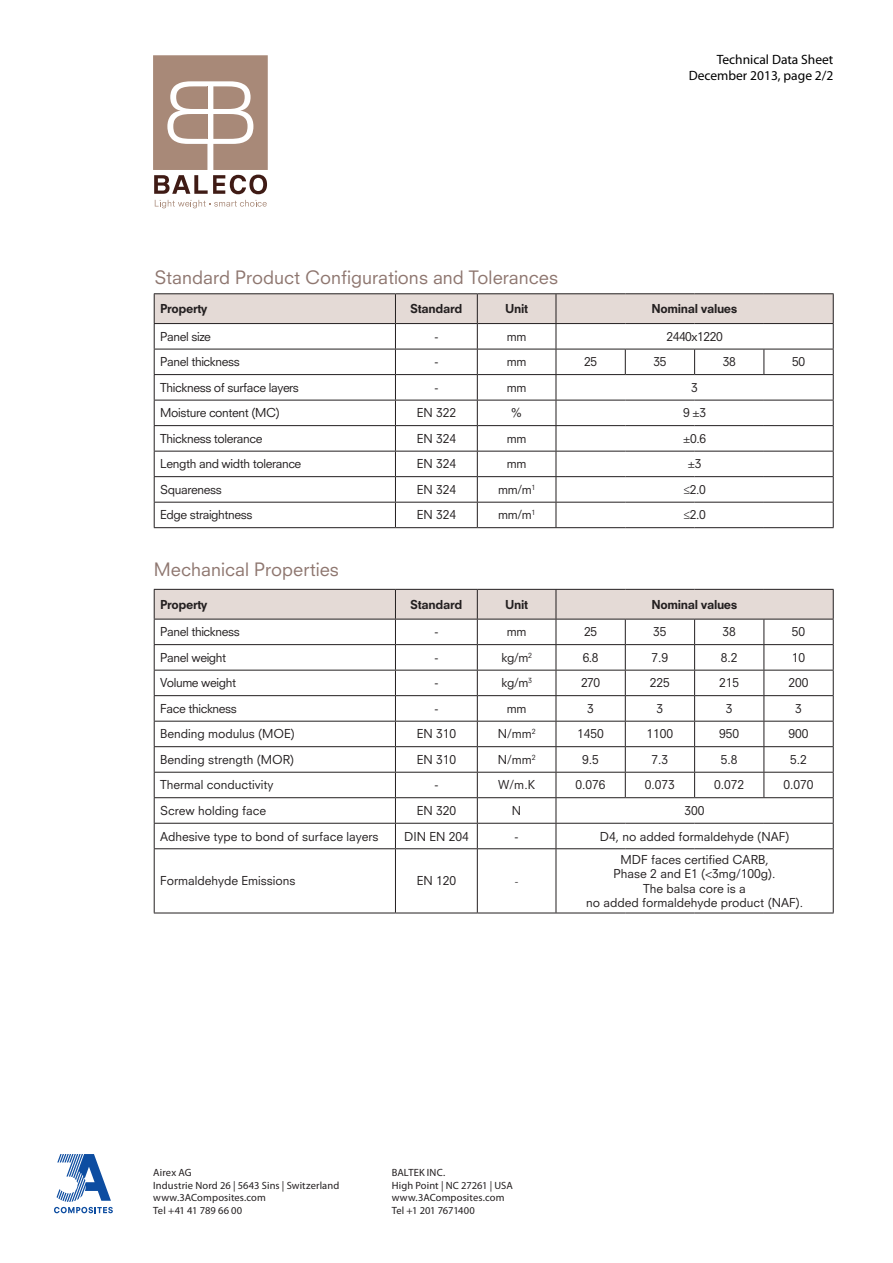
<style>
.page{position:relative;width:893px;height:1263px;background:#fff}
.page>*{position:absolute;margin:0;border:0;box-sizing:border-box;transform-origin:0 0}
.t1{font:18px "Neuzeit SLT Std";color:#8e766f}
.t2{font:13.5px/16.2px "Myriad Pro";color:#000;text-align:right}
.t3{font:12px/14.4px "Neuzeit SLT Std";color:#231f20;text-align:center}
.t4{font:12px "Neuzeit SLT Std";letter-spacing:-.03em;color:#231f20}
.t5{font:800 12px "Neuzeit SLT Std";letter-spacing:-.03em;color:#231f20}
.t6{font:12px "Minion Pro";color:#231f20}
.KONTAKT{font:10.5px "Myriad Pro";letter-spacing:.01em;color:#231f20}
.KONTAKT-2{font:10.5px "Myriad Pro";letter-spacing:-.02em;color:#231f20}
</style>
<div class="page">
<svg style="left:54px;top:1154px;width:59px;height:59px"></svg>
<hr style="left:154px;top:293px;width:241px;height:1px;background:#231f20">
<hr style="left:395px;top:293px;width:82px;height:1px;background:#231f20">
<hr style="left:477px;top:293px;width:79px;height:1px;background:#231f20">
<hr style="left:556px;top:293px;width:69px;height:1px;background:#231f20">
<hr style="left:625px;top:293px;width:70px;height:1px;background:#231f20">
<hr style="left:695px;top:293px;width:69px;height:1px;background:#231f20">
<hr style="left:764px;top:293px;width:70px;height:1px;background:#231f20">
<hr style="left:154px;top:527px;width:241px;height:1px;background:#231f20">
<svg style="left:154px;top:294px;width:680px;height:233px"></svg>
<hr style="left:395px;top:527px;width:82px;height:1px;background:#231f20">
<hr style="left:477px;top:527px;width:79px;height:1px;background:#231f20">
<hr style="left:556px;top:527px;width:69px;height:1px;background:#231f20">
<hr style="left:625px;top:527px;width:70px;height:1px;background:#231f20">
<hr style="left:695px;top:527px;width:69px;height:1px;background:#231f20">
<hr style="left:764px;top:527px;width:70px;height:1px;background:#231f20">
<hr style="left:154px;top:848px;width:241px;height:1px;background:#231f20">
<hr style="left:154px;top:849px;width:1px;height:64px;background:#231f20">
<hr style="left:154px;top:913px;width:241px;height:1px;background:#231f20">
<svg style="left:154px;top:589px;width:680px;height:259px"></svg>
<hr style="left:395px;top:848px;width:82px;height:1px;background:#231f20">
<hr style="left:395px;top:849px;width:1px;height:64px;background:#231f20">
<hr style="left:477px;top:848px;width:79px;height:1px;background:#231f20">
<hr style="left:477px;top:849px;width:1px;height:64px;background:#231f20">
<hr style="left:556px;top:848px;width:69px;height:1px;background:#231f20">
<hr style="left:556px;top:849px;width:1px;height:64px;background:#231f20">
<hr style="left:625px;top:848px;width:70px;height:1px;background:#231f20">
<hr style="left:695px;top:848px;width:69px;height:1px;background:#231f20">
<hr style="left:764px;top:848px;width:70px;height:1px;background:#231f20">
<hr style="left:833px;top:849px;width:1px;height:64px;background:#231f20">
<hr style="left:395px;top:913px;width:82px;height:1px;background:#231f20">
<hr style="left:477px;top:913px;width:79px;height:1px;background:#231f20">
<hr style="left:556px;top:913px;width:69px;height:1px;background:#231f20">
<hr style="left:625px;top:913px;width:70px;height:1px;background:#231f20">
<hr style="left:695px;top:913px;width:69px;height:1px;background:#231f20">
<hr style="left:764px;top:913px;width:70px;height:1px;background:#231f20">
<svg style="left:155px;top:200px;width:112px;height:8px"></svg>
<svg style="left:153px;top:55px;width:115px;height:139px"></svg>
<p class="t1" style="left:154px;top:266px;width:405px">Standard Product Configurations and Tolerances</p>
<p class="t2" style="left:689px;top:51px;width:146px">Technical Data Sheet<br>December 2013, page 2/2</p>
<p class="t5" style="left:160px;top:301px;width:49px">Property</p>
<p class="t5" style="left:410px;top:301px;width:54px">Standard</p>
<p class="t5" style="left:505px;top:301px;width:24px">Unit</p>
<p class="t5" style="left:652px;top:301px;width:87px">Nominal values</p>
<p class="t4" style="left:160px;top:329px;width:52px">Panel size</p>
<p class="t3" style="left:434px;top:329px;width:6px">-</p>
<p class="t3" style="left:507px;top:329px;width:21px">mm</p>
<p class="t4" style="left:666px;top:329px;width:58px">2440x1220</p>
<p class="t4" style="left:160px;top:355px;width:81px">Panel thickness</p>
<p class="t3" style="left:434px;top:355px;width:6px">-</p>
<p class="t3" style="left:507px;top:355px;width:21px">mm</p>
<p class="t3" style="left:584px;top:355px;width:14px">25</p>
<p class="t3" style="left:653px;top:355px;width:14px">35</p>
<p class="t3" style="left:723px;top:355px;width:14px">38</p>
<p class="t3" style="left:792px;top:355px;width:14px">50</p>
<p class="t4" style="left:160px;top:380px;width:140px">Thickness of surface layers</p>
<p class="t3" style="left:434px;top:380px;width:6px">-</p>
<p class="t3" style="left:507px;top:380px;width:21px">mm</p>
<p class="t3" style="left:691px;top:380px;width:8px">3</p>
<p class="t4" style="left:160px;top:406px;width:121px">Moisture content (MC)</p>
<p class="t3" style="left:417px;top:406px;width:41px">EN 322</p>
<p class="t3" style="left:511px;top:406px;width:13px">%</p>
<p class="t3" style="left:683px;top:406px;width:24px">9 ±3</p>
<p class="t4" style="left:160px;top:431px;width:104px">Thickness tolerance</p>
<p class="t3" style="left:417px;top:431px;width:41px">EN 324</p>
<p class="t3" style="left:507px;top:431px;width:21px">mm</p>
<p class="t3" style="left:683px;top:431px;width:24px">±0.6</p>
<p class="t4" style="left:160px;top:457px;width:143px">Length and width tolerance</p>
<p class="t3" style="left:417px;top:457px;width:41px">EN 324</p>
<p class="t3" style="left:507px;top:457px;width:21px">mm</p>
<p class="t3" style="left:688px;top:457px;width:15px">±3</p>
<p class="t4" style="left:160px;top:482px;width:63px">Squareness</p>
<p class="t3" style="left:417px;top:482px;width:41px">EN 324</p>
<p class="t3" style="left:498px;top:482px;width:39px">mm/m<sup>1</sup></p>
<p class="t3" style="left:683px;top:482px;width:24px">≤2.0</p>
<p class="t4" style="left:160px;top:508px;width:94px">Edge straightness</p>
<p class="t3" style="left:417px;top:508px;width:41px">EN 324</p>
<p class="t3" style="left:498px;top:508px;width:39px">mm/m<sup>1</sup></p>
<p class="t3" style="left:683px;top:508px;width:24px">≤2.0</p>
<p class="t1" style="left:154px;top:559px;width:187px">Mechanical Properties</p>
<p class="t5" style="left:160px;top:597px;width:49px">Property</p>
<p class="t5" style="left:410px;top:597px;width:54px">Standard</p>
<p class="t5" style="left:505px;top:597px;width:24px">Unit</p>
<p class="t5" style="left:652px;top:597px;width:87px">Nominal values</p>
<p class="t4" style="left:160px;top:625px;width:81px">Panel thickness</p>
<p class="t3" style="left:434px;top:625px;width:6px">-</p>
<p class="t3" style="left:507px;top:625px;width:21px">mm</p>
<p class="t3" style="left:584px;top:625px;width:14px">25</p>
<p class="t3" style="left:653px;top:625px;width:15px">35</p>
<p class="t3" style="left:723px;top:625px;width:15px">38</p>
<p class="t3" style="left:792px;top:625px;width:15px">50</p>
<p class="t4" style="left:160px;top:650px;width:68px">Panel weight</p>
<p class="t3" style="left:434px;top:650px;width:6px">-</p>
<p class="t3" style="left:501px;top:650px;width:32px">kg/m<sup>2</sup></p>
<p class="t3" style="left:583px;top:650px;width:17px">6.8</p>
<p class="t3" style="left:652px;top:650px;width:18px">7.9</p>
<p class="t3" style="left:721px;top:650px;width:18px">8.2</p>
<p class="t3" style="left:792px;top:650px;width:15px">10</p>
<p class="t4" style="left:160px;top:676px;width:77px">Volume weight</p>
<p class="t3" style="left:434px;top:676px;width:6px">-</p>
<p class="t3" style="left:501px;top:676px;width:32px">kg/m<sup>3</sup></p>
<p class="t3" style="left:581px;top:676px;width:21px">270</p>
<p class="t3" style="left:650px;top:676px;width:22px">225</p>
<p class="t3" style="left:719px;top:676px;width:22px">215</p>
<p class="t3" style="left:789px;top:676px;width:22px">200</p>
<p class="t4" style="left:160px;top:701px;width:78px">Face thickness</p>
<p class="t3" style="left:434px;top:701px;width:6px">-</p>
<p class="t3" style="left:507px;top:701px;width:21px">mm</p>
<p class="t3" style="left:587px;top:701px;width:8px">3</p>
<p class="t3" style="left:657px;top:701px;width:8px">3</p>
<p class="t3" style="left:726px;top:701px;width:8px">3</p>
<p class="t3" style="left:795px;top:701px;width:8px">3</p>
<p class="t3" style="left:160px;top:727px;width:136px">Bending modulus (MOE)</p>
<p class="t3" style="left:417px;top:727px;width:41px">EN 310</p>
<p class="t3" style="left:498px;top:727px;width:39px">N/mm<sup>2</sup></p>
<p class="t3" style="left:577px;top:727px;width:28px">1450</p>
<p class="t3" style="left:647px;top:727px;width:28px">1100</p>
<p class="t3" style="left:719px;top:727px;width:22px">950</p>
<p class="t3" style="left:789px;top:727px;width:22px">900</p>
<p class="t3" style="left:160px;top:752px;width:136px">Bending strength (MOR)</p>
<p class="t3" style="left:417px;top:752px;width:41px">EN 310</p>
<p class="t3" style="left:498px;top:752px;width:39px">N/mm<sup>2</sup></p>
<p class="t3" style="left:582px;top:752px;width:18px">9.5</p>
<p class="t3" style="left:652px;top:752px;width:18px">7.3</p>
<p class="t3" style="left:721px;top:752px;width:18px">5.8</p>
<p class="t3" style="left:790px;top:752px;width:18px">5.2</p>
<p class="t3" style="left:160px;top:778px;width:115px">Thermal conductivity</p>
<p class="t3" style="left:434px;top:778px;width:6px">-</p>
<p class="t3" style="left:498px;top:778px;width:38px">W/m.K</p>
<p class="t3" style="left:576px;top:778px;width:32px">0.076</p>
<p class="t3" style="left:645px;top:778px;width:32px">0.073</p>
<p class="t3" style="left:714px;top:778px;width:32px">0.072</p>
<p class="t3" style="left:784px;top:778px;width:32px">0.070</p>
<p class="t3" style="left:160px;top:803px;width:108px">Screw holding face</p>
<p class="t3" style="left:417px;top:803px;width:41px">EN 320</p>
<p class="t3" style="left:512px;top:803px;width:11px">N</p>
<p class="t3" style="left:685px;top:803px;width:22px">300</p>
<p class="t3" style="left:160px;top:829px;width:220px">Adhesive type to bond of surface layers</p>
<p class="t3" style="left:404px;top:829px;width:66px">DIN EN 204</p>
<p class="t3" style="left:515px;top:829px;width:6px">-</p>
<p class="t3" style="left:600px;top:829px;width:191px">D4, no added formaldehyde (NAF)</p>
<p class="t3" style="left:160px;top:874px;width:137px">Formaldehyde Emissions</p>
<p class="t3" style="left:417px;top:874px;width:41px">EN 120</p>
<p class="t6" style="left:514px;top:873px;width:6px">-</p>
<p class="t3" style="left:586px;top:852px;width:218px">MDF faces certified CARB,<br>Phase 2 and E1 (&lt;3mg/100g).<br>The balsa core is a<br>no added formaldehyde product (NAF).</p>
<p class="KONTAKT" style="left:153px;top:1166px;width:40px">Airex AG</p>
<p class="KONTAKT" style="left:392px;top:1166px;width:55px">BALTEK INC.</p>
<p class="KONTAKT" style="left:153px;top:1178px;width:188px">Industrie Nord 26 | 5643 Sins | Switzerland</p>
<p class="KONTAKT" style="left:392px;top:1178px;width:123px">High Point | NC 27261 | USA</p>
<p class="KONTAKT" style="left:153px;top:1191px;width:114px">www.3AComposites.com</p>
<p class="KONTAKT" style="left:392px;top:1191px;width:114px">www.3AComposites.com</p>
<p class="KONTAKT" style="left:153px;top:1204px;width:91px">Tel +41 41 789 66 00</p>
<p class="KONTAKT-2" style="left:392px;top:1204px;width:85px">Tel +1 201 7671400</p>
</div>
